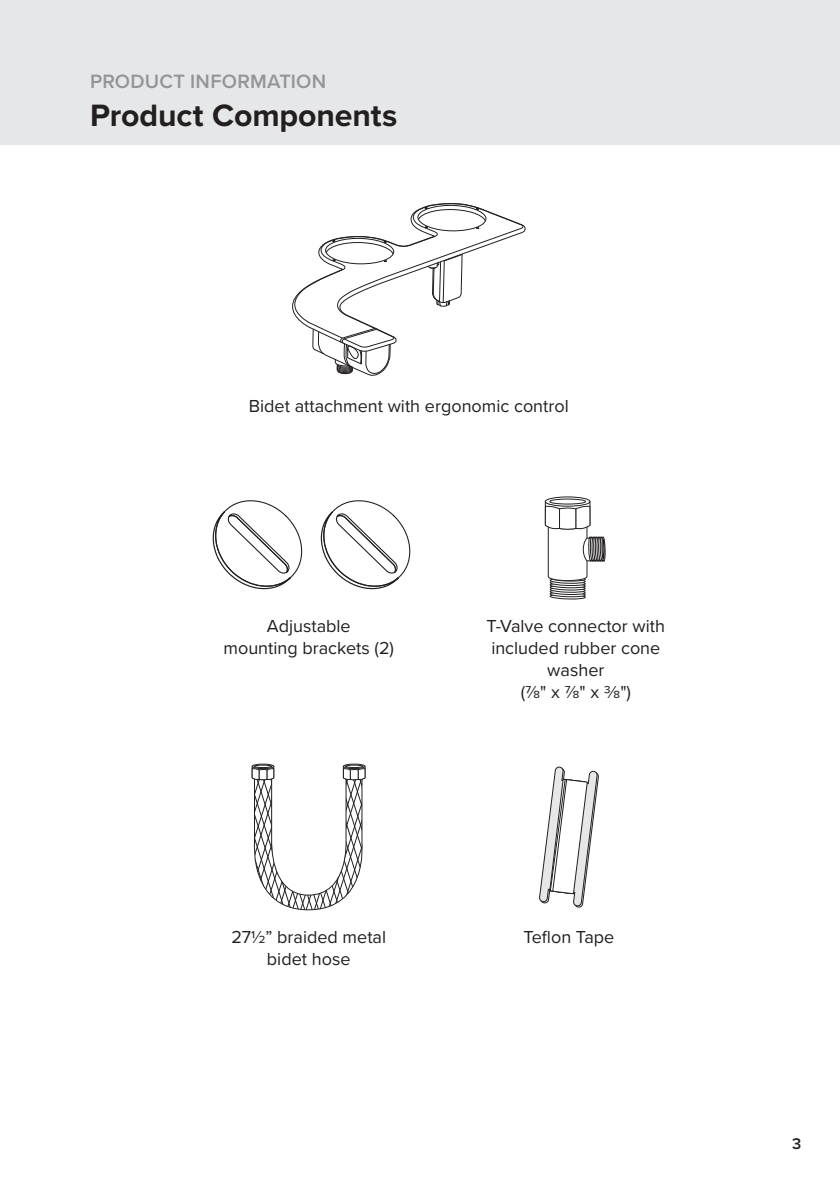
<style>
.page{position:relative;width:840px;height:1191px;background:#fff}
.page>*{position:absolute;margin:0;border:0;box-sizing:border-box;transform-origin:0 0}
.PAGE_HEADER_Large{font:700 32px "Proxima Nova";letter-spacing:-.005em;color:#231f20}
.PAGE_HEADER_Small{font:600 20px "Proxima Nova";letter-spacing:.01em;color:#939598}
.t1{font:18px/22px "Proxima Nova";color:#231f20;text-align:center}
.t2{font:600 16px "Proxima Nova";color:#231f20}
</style>
<div class="page">
<div style="left:0;top:0;width:839px;height:144px;background:#e6e7e9"></div>
<svg style="left:292px;top:203px;width:233px;height:173px"></svg>
<svg style="left:212px;top:500px;width:91px;height:90px"></svg>
<svg style="left:320px;top:500px;width:91px;height:90px"></svg>
<svg style="left:550px;top:594px;width:35px;height:5px"></svg>
<div style="left:549px;top:593px;width:36px;height:7px;border:1px solid #231f20;border-radius:50%"></div>
<svg style="left:550px;top:592px;width:35px;height:5px"></svg>
<div style="left:549px;top:591px;width:36px;height:6px;border:1px solid #231f20;border-radius:50%"></div>
<svg style="left:550px;top:589px;width:35px;height:6px"></svg>
<div style="left:549px;top:589px;width:36px;height:6px;border:1px solid #231f20;border-radius:50%"></div>
<svg style="left:550px;top:587px;width:35px;height:5px"></svg>
<div style="left:549px;top:587px;width:36px;height:6px;border:1px solid #231f20;border-radius:50%"></div>
<svg style="left:550px;top:585px;width:35px;height:5px"></svg>
<div style="left:549px;top:584px;width:36px;height:7px;border:1px solid #231f20;border-radius:50%"></div>
<svg style="left:550px;top:583px;width:35px;height:5px"></svg>
<div style="left:549px;top:582px;width:36px;height:6px;border:1px solid #231f20;border-radius:50%"></div>
<svg style="left:550px;top:580px;width:35px;height:6px"></svg>
<div style="left:549px;top:580px;width:36px;height:6px;border:1px solid #231f20;border-radius:50%"></div>
<svg style="left:550px;top:578px;width:35px;height:5px"></svg>
<div style="left:549px;top:578px;width:36px;height:6px;border:1px solid #231f20;border-radius:50%"></div>
<div style="left:549px;top:575px;width:36px;height:7px;border:1px solid #231f20;border-radius:50%"></div>
<div style="left:589px;top:536px;width:5px;height:26px;border:1px solid #231f20;border-radius:50%"></div>
<div style="left:591px;top:536px;width:4px;height:26px;border:1px solid #231f20;border-radius:50%"></div>
<hr style="left:593px;top:537px;width:3px;height:24px;background:#fff;border-radius:50%">
<div style="left:592px;top:536px;width:5px;height:26px;border:1px solid #231f20;border-radius:50%"></div>
<div style="left:594px;top:536px;width:5px;height:26px;border:1px solid #231f20;border-radius:50%"></div>
<div style="left:596px;top:536px;width:4px;height:26px;border:1px solid #231f20;border-radius:50%"></div>
<div style="left:597px;top:536px;width:5px;height:26px;border:1px solid #231f20;border-radius:50%"></div>
<div style="left:599px;top:536px;width:4px;height:26px;border:1px solid #231f20;border-radius:50%"></div>
<div style="left:601px;top:536px;width:4px;height:26px;border:1px solid #231f20;border-radius:50%"></div>
<div style="left:602px;top:539px;width:2px;height:20px;border:1px solid #231f20;border-radius:50%"></div>
<div style="left:549px;top:498px;width:36px;height:6px;border:1px solid #231f20;border-radius:50%"></div>
<div style="left:544px;top:496px;width:46px;height:10px;border:1px solid #231f20;border-radius:50%"></div>
<svg style="left:544px;top:500px;width:46px;height:81px"></svg>
<div style="left:251px;top:763px;width:23px;height:6px;border:1px solid #231f20;border-radius:50%"></div>
<div style="left:343px;top:763px;width:22px;height:6px;border:1px solid #231f20;border-radius:50%"></div>
<svg style="left:251px;top:765px;width:115px;height:145px"></svg>
<svg style="left:539px;top:766px;width:60px;height:142px"></svg>
<p class="PAGE_HEADER_Small" style="left:90px;top:66px;width:237px">PRODUCT INFORMATION</p>
<p class="PAGE_HEADER_Large" style="left:90px;top:92px;width:308px">Product Components</p>
<p class="t1" style="left:249px;top:394px;width:321px">Bidet attachment with ergonomic control</p>
<p class="t1" style="left:267px;top:614px;width:85px">Adjustable</p>
<p class="t1" style="left:223px;top:636px;width:172px">mounting brackets (2)</p>
<p class="t1" style="left:231px;top:925px;width:156px">27½” braided metal bidet hose</p>
<p class="t1" style="left:486px;top:614px;width:180px">T-Valve connector with included rubber cone washer</p>
<p class="t1" style="left:520px;top:680px;width:112px">(⅞" x ⅞" x ⅜")</p>
<p class="t1" style="left:523px;top:925px;width:92px">Teflon Tape</p>
<p class="t2" style="left:791px;top:1131px;width:11px">3</p>
</div>
